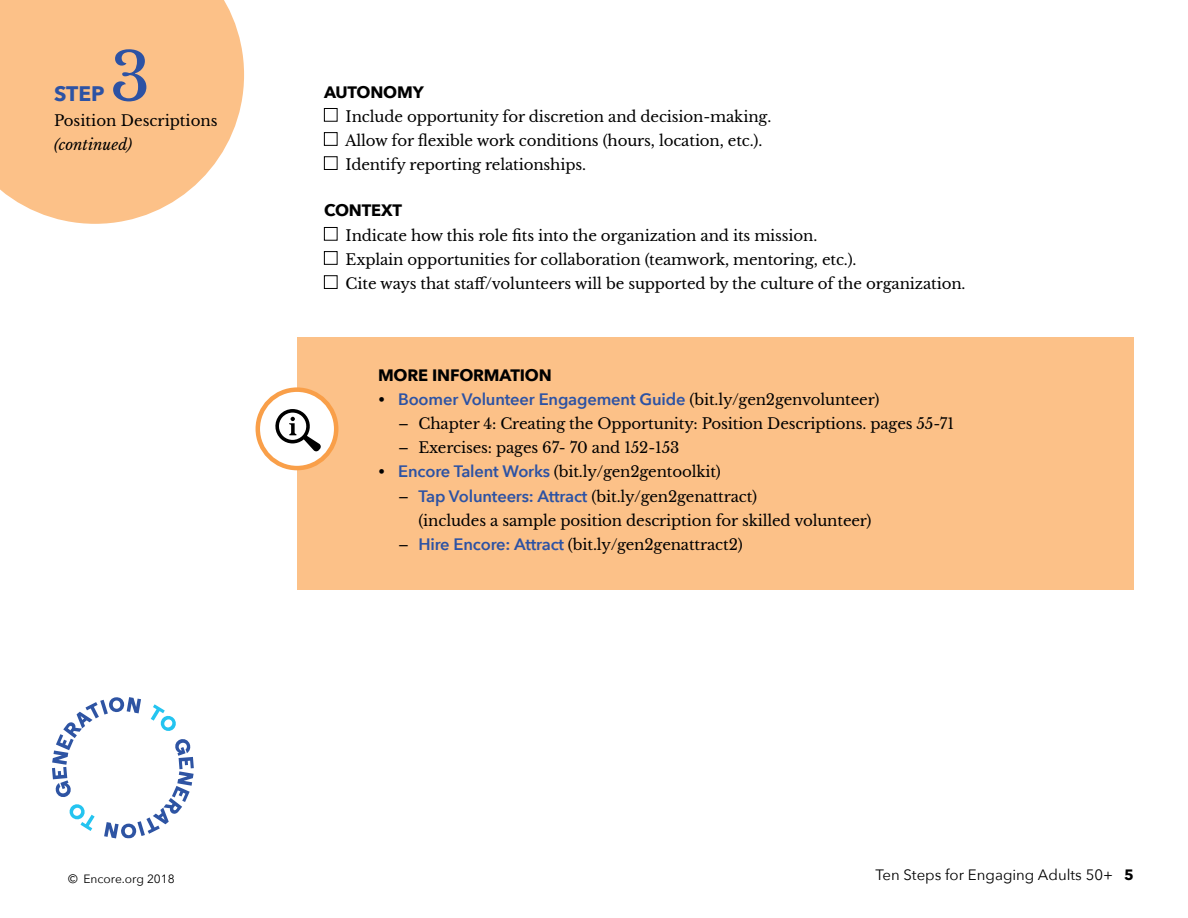
<style>
.page{position:relative;width:1188px;height:918px;background:#fff}
.page>*{position:absolute;margin:0;border:0;box-sizing:border-box;transform-origin:0 0}
.t1{font:66px "Libre Baskerville";color:#2c52a4}
.t2{font:700 21px "Avenir Next";color:#2c52a4}
.Bullets_2{font:600 16.5px "Avenir Next";letter-spacing:-.01em;color:#2c52a4}
.Subhead_2a{font:700 16.5px "Avenir Next";letter-spacing:-.01em;color:#000}
.Bullets_2-2{font:15px "Libre Baskerville";letter-spacing:-.01em;color:#000}
.t3{font:15px "Avenir Next";color:#000}
.t4{font:italic 15px "Libre Baskerville";color:#000}
.t5{font:12px "Avenir Next";color:#000}
.s1{font-family:"Libre Baskerville";font-weight:400;font-size:15px;color:#000}
.s2{font-family:"Avenir Next";font-weight:600;font-size:16.5px;color:#2c52a4}
.s3{font-weight:700}
</style>
<div class="page">
<svg style="left:52px;top:697px;width:142px;height:142px"></svg>
<svg style="left:0;top:0;width:244px;height:224px;background:#fcc895"></svg>
<div style="left:324px;top:108px;width:14px;height:14px;border:1px solid #000"></div>
<div style="left:324px;top:132px;width:14px;height:14px;border:1px solid #000"></div>
<div style="left:324px;top:156px;width:14px;height:14px;border:1px solid #000"></div>
<div style="left:324px;top:227px;width:14px;height:14px;border:1px solid #000"></div>
<div style="left:324px;top:251px;width:14px;height:14px;border:1px solid #000"></div>
<div style="left:324px;top:275px;width:14px;height:14px;border:1px solid #000"></div>
<div style="left:297px;top:338px;width:837px;height:252px;background:#fcc188"></div>
<svg style="left:258px;top:390px;width:78px;height:78px"></svg>
<div style="left:256px;top:387px;width:82px;height:83px;border:4px solid #f99f49;border-radius:50%"></div>
<svg style="left:273px;top:409px;width:48px;height:42px"></svg>
<h1 class="t1" style="left:110px;top:37px;width:42px">3</h1>
<p class="Bullets_2-2" style="left:54px;top:111px;width:165px">Position Descriptions</p>
<p class="t4" style="left:54px;top:136px;width:80px">(continued)</p>
<h2 class="t2" style="left:54px;top:75px;width:52px">STEP</h2>
<p class="Subhead_2a" style="left:324px;top:77px;width:101px">AUTONOMY</p>
<p class="Bullets_2-2" style="left:346px;top:107px;width:427px">Include opportunity for discretion and decision-making.</p>
<p class="Bullets_2-2" style="left:345px;top:131px;width:419px">Allow for flexible work conditions (hours, location, etc.).</p>
<p class="Bullets_2-2" style="left:346px;top:155px;width:242px">Identify reporting relationships.</p>
<p class="Subhead_2a" style="left:324px;top:196px;width:80px">CONTEXT</p>
<p class="Bullets_2-2" style="left:346px;top:226px;width:473px">Indicate how this role fits into the organization and its mission.</p>
<p class="Bullets_2-2" style="left:346px;top:250px;width:512px">Explain opportunities for collaboration (teamwork, mentoring, etc.).</p>
<p class="Bullets_2-2" style="left:346px;top:274px;width:621px">Cite ways that staff/volunteers will be supported by the culture of the organization.</p>
<p class="Subhead_2a" style="left:378px;top:361px;width:175px">MORE INFORMATION</p>
<p class="Bullets_2" style="left:378px;top:385px;width:503px"><span class="s1">•</span> Boomer Volunteer Engagement Guide <span class="s1">(bit.ly/gen2genvolunteer)</span></p>
<p class="Bullets_2-2" style="left:398px;top:415px;width:557px">– Chapter 4: Creating the Opportunity: Position Descriptions. pages 55-71</p>
<p class="Bullets_2-2" style="left:398px;top:439px;width:283px">– Exercises: pages 67- 70 and 152-153</p>
<p class="Bullets_2-2" style="left:378px;top:463px;width:344px">• <span class="s2">Encore Talent Works</span> (bit.ly/gen2gentoolkit)</p>
<p class="Bullets_2-2" style="left:398px;top:487px;width:360px">– <span class="s2">Tap Volunteers: Attract</span> (bit.ly/gen2genattract)</p>
<p class="Bullets_2-2" style="left:418px;top:511px;width:454px">(includes a sample position description for skilled volunteer)</p>
<p class="Bullets_2-2" style="left:398px;top:535px;width:346px">– <span class="s2">Hire Encore: Attract</span> (bit.ly/gen2genattract2)</p>
<p class="t5" style="left:68px;top:869px;width:108px">© Encore.org 2018</p>
<p class="t3" style="left:875px;top:862px;width:260px">Ten Steps for Engaging Adults 50+ <span class="s3">5</span></p>
</div>
